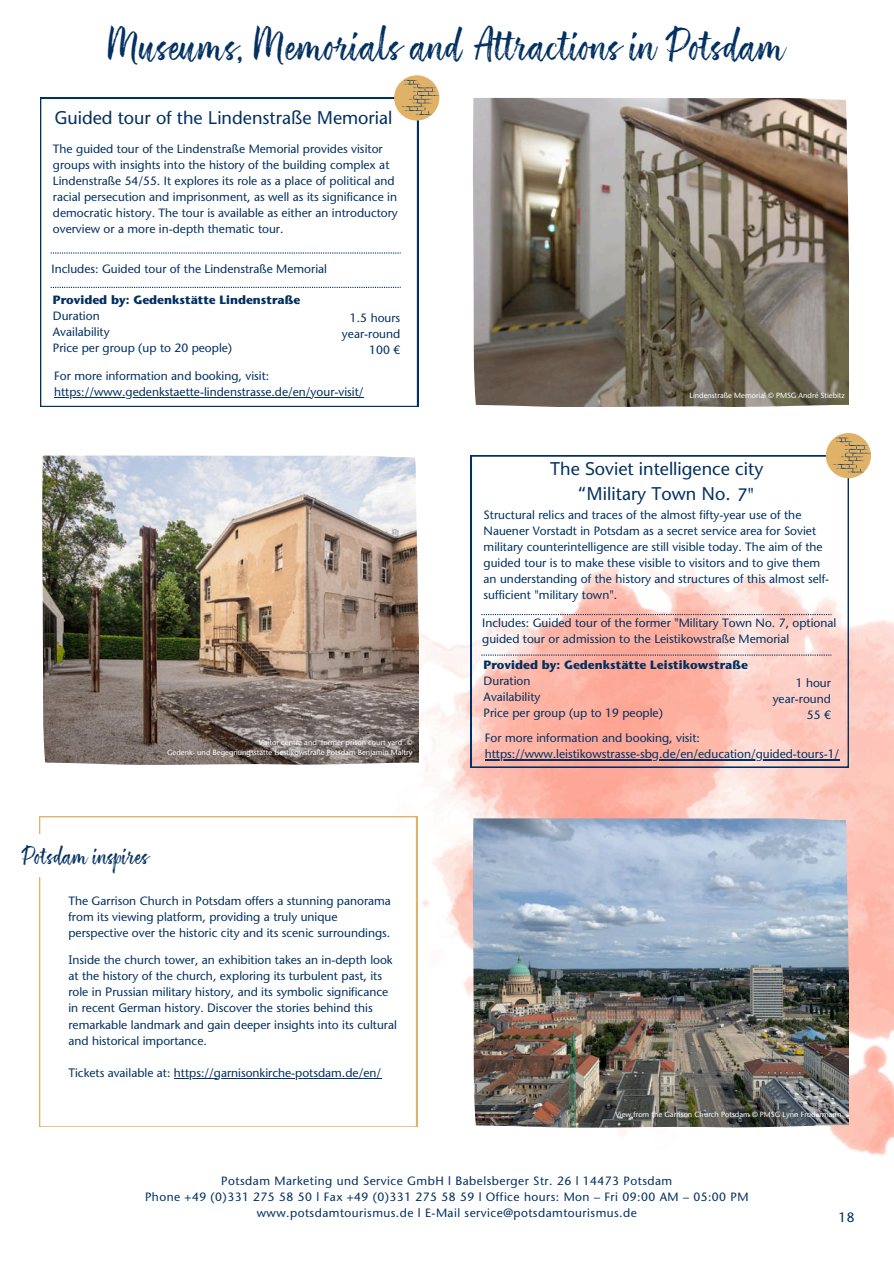
<style>
.page{position:relative;width:894px;height:1264px;background:#fff}
.page>*{position:absolute;margin:0;border:0;box-sizing:border-box;transform-origin:0 0}
.t1{font:40.5px "ATS Script";color:#023061}
.t2{font:22.5px "ATS Script";color:#023061}
.t3{font:18px/24.8px "Stone Sans Std Phonetic";color:#023061}
.t4{font:500 13.5px "Stone Sans Std";color:#023061}
.t5{font:500 12px/16px "Stone Sans Std";color:#023061}
.t6{font:12px/16.2px "Stone Sans Std Phonetic";color:#023061}
.t7{font:500 12px/16px "Stone Sans Std";letter-spacing:.04em;color:#023061;text-align:center}
.t8{font:700 12px "Stone Sans Std";color:#023061}
.t9{font:500 7.5px/10.1px "Stone Sans Std";color:#fff;text-align:right}
.s1{font-family:"Noto Sans"}
.s2{font-family:"Noto Sans";font-weight:400}
.s3{font-family:"Stone Sans Std Phonetic";font-weight:400}
.s4{font-family:"Noto Sans Gurmukhi"}
.s5{font-family:"Stone Sans Std";font-weight:500}
</style>
<div class="page">
<img style="left:473px;top:98px;width:375px;height:309px">
<svg style="left:40px;top:98px;width:378px;height:309px"></svg>
<div style="left:394px;top:75px;width:45px;height:45px;background:#e0b267;border-radius:50%"></div>
<svg style="left:399px;top:80px;width:40px;height:35px"></svg>
<svg style="left:51px;top:252px;width:349px;height:1px"></svg>
<svg style="left:51px;top:287px;width:349px;height:1px"></svg>
<hr style="left:54px;top:397px;width:309px;height:1px;background:#023061">
<img style="left:247px;top:507px;width:646px;height:648px">
<svg style="left:39px;top:816px;width:378px;height:310px"></svg>
<div style="left:14px;top:834px;width:71px;height:42px;background:#fff"></div>
<hr style="left:174px;top:1077px;width:207px;height:1px;background:#023061">
<img style="left:472px;top:818px;width:376px;height:309px">
<svg style="left:471px;top:455px;width:377px;height:312px"></svg>
<svg style="left:481px;top:614px;width:350px;height:1px"></svg>
<svg style="left:481px;top:654px;width:350px;height:1px"></svg>
<svg style="left:825px;top:433px;width:45px;height:45px"></svg>
<svg style="left:830px;top:437px;width:40px;height:35px"></svg>
<hr style="left:484px;top:759px;width:355px;height:1px;background:#023061">
<img style="left:42px;top:455px;width:376px;height:309px">
<h1 class="t1" style="left:108px;top:23px;width:678px">Museums, Memorials and Attractions in Potsdam</h1>
<h3 class="t3" style="left:54px;top:105px;width:339px"><span class="s1">G</span>uided tour of the <span class="s1">L</span>indenstra<span class="s1">ß</span>e <span class="s1">M</span>emorial</h3>
<p class="t5" style="left:53px;top:141px;width:346px">The guided tour of the Lindenstraße Memorial provides visitor groups with insights into the history of the building complex at Lindenstraße 54/55. It explores its role as a place of political and racial persecution and imprisonment, as well as its significance in democratic history. The tour is available as either an introductory overview or a more in-depth thematic tour.</p>
<p class="t5" style="left:52px;top:261px;width:277px">Includes: Guided tour of the Lindenstraße Memorial</p>
<p class="t8" style="left:53px;top:292px;width:249px">Provided by: Gedenkstätte Lindenstraße</p>
<p class="t5" style="left:53px;top:307px;width:181px">Duration<br>Availability<br>Price per group (up to 20 people)</p>
<p class="t5" style="left:342px;top:309px;width:60px;text-align:right">1.5 hours year-round<br>100 €</p>
<p class="t5" style="left:54px;top:368px;width:311px">For more information and booking, visit: https://www.gedenkstaette-lindenstrasse.de/en/your-visit/</p>
<p class="t9" style="left:167px;top:737px;width:247px">Visitor centre and former prison court yard ©<br>Gedenk- und Begegnungsstätte Liestikowstraße Potsdam Benjamin Maltry</p>
<p class="t9" style="left:267px;top:746px;width:147px">Blauer Lichterglanz © PMSG Benjamin Genz</p>
<h2 class="t2" style="left:21px;top:843px;width:129px">Potsdam inspires</h2>
<p class="t5" style="left:68px;top:892px;width:324px">The Garrison Church in Potsdam offers a stunning panorama from its viewing platform, providing a truly unique perspective over the historic city and its scenic surroundings.</p>
<p class="t6" style="left:68px;top:951px;width:330px"><span class="s1">I</span>nside the church tower, an exhibition takes an in-depth look at the history of the church, exploring its turbulent past, its role in <span class="s1">P</span>russian military history, and its symbolic significance in recent <span class="s1">G</span>erman history. <span class="s1">D</span>iscover the stories behind this remarkable landmark and gain deeper insights into its cultural and historical importance.</p>
<p class="t5" style="left:68px;top:1065px;width:314px"><span class="s2">T</span><span class="s3">ickets available at:</span> https://garnisonkirche-potsdam.de/en/</p>
<p class="t9" style="left:689px;top:390px;width:157px">Lindenstraße Memorial © PMSG André Stiebitz</p>
<h3 class="t3" style="left:577px;top:456px;width:187px;text-indent:-27px"><span class="s1">T</span>he <span class="s1">S</span>oviet intelligence city <span class="s4">“</span><span class="s1">M</span>ilitary <span class="s1">T</span>own <span class="s1">N</span>o. <span class="s5">7"</span></h3>
<p class="t5" style="left:483px;top:507px;width:347px">Structural relics and traces of the almost fifty-year use of the Nauener Vorstadt in Potsdam as a secret service area for Soviet military counterintelligence are still visible today. The aim of the guided tour is to make these visible to visitors and to give them an understanding of the history and structures of this almost self&shy;sufficient "military town".</p>
<p class="t5" style="left:482px;top:615px;width:355px">Includes: Guided tour of the former "Military Town No. 7, optional guided tour or admission to the Leistikowstraße Memorial</p>
<p class="t8" style="left:483px;top:658px;width:266px">Provided by: Gedenkstätte Leistikowstraße</p>
<p class="t5" style="left:483px;top:673px;width:181px">Duration<br>Availability<br>Price per group (up to 19 people)</p>
<p class="t5" style="left:772px;top:674px;width:60px;text-align:right">1 hour year-round<br>55 €</p>
<p class="t5" style="left:484px;top:730px;width:356px">For more information and booking, visit: https://www.leistikowstrasse-sbg.de/en/education/guided-tours-1/</p>
<p class="t9" style="left:615px;top:1108px;width:223px">View from the Garrison Church Potsdam © PMSG Lynn Froderman</p>
<p class="t9" style="left:698px;top:1108px;width:147px">Blauer Lichterglanz © PMSG Benjamin Genz</p>
<p class="t7" style="left:145px;top:1172px;width:605px">Potsdam Marketing und Service GmbH l Babelsberger Str. 26 l 14473 Potsdam<br>Phone +49 (0)331 275 58 50 l Fax +49 (0)331 275 58 59 l Office hours: Mon – Fri 09:00 AM – 05:00 PM www.potsdamtourismus.de l E-Mail service@potsdamtourismus.de</p>
<p class="t4" style="left:838px;top:1209px;width:18px">18</p>
</div>
